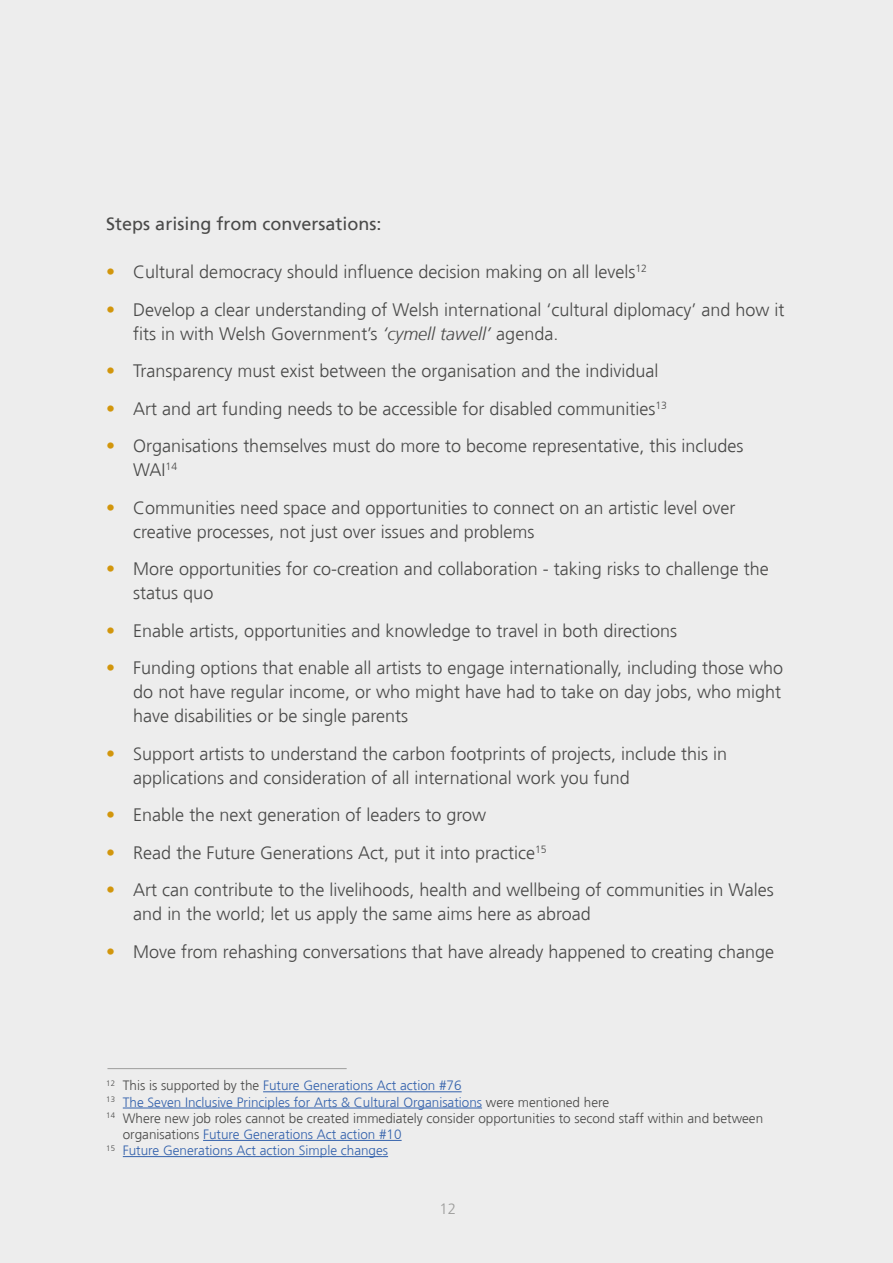
<style>
.page{position:relative;width:893px;height:1263px;background:#ededed}
.page>*{position:absolute;margin:0;border:0;box-sizing:border-box;transform-origin:0 0}
.t1{font:300 18px/24px "Frutiger";color:#4a4a49}
.t2{font:18px "Frutiger";color:#4a4a49}
.t3{font:300 15px "Frutiger";color:#9d9d9c}
.t4{font:300 13.5px "Frutiger";color:#3462ac}
.t5{font:300 13.5px/16.2px "Frutiger";color:#4a4a49}
.s1{color:#d2960c}
.s2{font-style:italic}
.s3{color:#4a4a49}
.s4{color:#3462ac}
</style>
<div class="page">
<hr style="left:263px;top:1091px;width:199px;height:1px;background:#3462ac">
<hr style="left:123px;top:1108px;width:359px;height:1px;background:#3462ac">
<hr style="left:203px;top:1140px;width:199px;height:1px;background:#3462ac">
<hr style="left:123px;top:1156px;width:265px;height:1px;background:#3462ac">
<hr style="left:107px;top:1068px;width:240px;height:1px;background:#9d9d9c">
<p class="t2" style="left:106px;top:214px;width:277px">Steps arising from conversations:</p>
<p class="t1" style="left:106px;top:260px;width:542px"><span class="s1">•</span> Cultural democracy should influence decision making on all levels<sup>12</sup></p>
<p class="t1" style="left:133px;top:298px;width:653px;text-indent:-27px"><span class="s1">•</span> Develop a clear understanding of Welsh international ‘cultural diplomacy’ and how it fits in with Welsh Government’s <span class="s2">‘cymell tawell’</span> agenda.</p>
<p class="t1" style="left:106px;top:359px;width:554px"><span class="s1">•</span> Transparency must exist between the organisation and the individual</p>
<p class="t1" style="left:106px;top:397px;width:562px"><span class="s1">•</span> Art and art funding needs to be accessible for disabled communities<sup>13</sup></p>
<p class="t1" style="left:133px;top:434px;width:612px;text-indent:-27px"><span class="s1">•</span> Organisations themselves must do more to become representative, this includes<br>WAI<sup>14</sup></p>
<p class="t1" style="left:133px;top:496px;width:604px;text-indent:-27px"><span class="s1">•</span> Communities need space and opportunities to connect on an artistic level over creative processes, not just over issues and problems</p>
<p class="t1" style="left:133px;top:557px;width:637px;text-indent:-27px"><span class="s1">•</span> More opportunities for co-creation and collaboration - taking risks to challenge the status quo</p>
<p class="t1" style="left:106px;top:619px;width:572px"><span class="s1">•</span> Enable artists, opportunities and knowledge to travel in both directions</p>
<p class="t1" style="left:133px;top:656px;width:651px;text-align:justify;text-indent:-27px"><span class="s1">•</span> Funding options that enable all artists to engage internationally, including those who do not have regular income, or who might have had to take on day jobs, who might have disabilities or be single parents</p>
<p class="t1" style="left:133px;top:742px;width:595px;text-indent:-27px"><span class="s1">•</span> Support artists to understand the carbon footprints of projects, include this in applications and consideration of all international work you fund</p>
<p class="t1" style="left:106px;top:803px;width:381px"><span class="s1">•</span> Enable the next generation of leaders to grow</p>
<p class="t1" style="left:106px;top:841px;width:442px"><span class="s1">•</span> Read the Future Generations Act, put it into practice<sup>15</sup></p>
<p class="t1" style="left:133px;top:878px;width:642px;text-indent:-27px"><span class="s1">•</span> Art can contribute to the livelihoods, health and wellbeing of communities in Wales and in the world; let us apply the same aims here as abroad</p>
<p class="t1" style="left:106px;top:940px;width:669px"><span class="s1">•</span> Move from rehashing conversations that have already happened to creating change</p>
<p class="t4" style="left:106px;top:1078px;width:357px"><sup>12</sup> <span class="s3">This is supported by the</span> Future Generations Act action #76</p>
<p class="t4" style="left:106px;top:1094px;width:504px"><sup>13</sup> The Seven Inclusive Principles for Arts &amp; Cultural Organisations <span class="s3">were mentioned here</span></p>
<p class="t5" style="left:123px;top:1110px;width:642px;text-indent:-16px"><sup>14</sup> Where new job roles cannot be created immediately consider opportunities to second staff within and between organisations <span class="s4">Future Generations Act action #10</span></p>
<p class="t4" style="left:106px;top:1143px;width:283px"><sup>15</sup> Future Generations Act action Simple changes</p>
<p class="t3" style="left:440px;top:1200px;width:18px">12</p>
</div>
